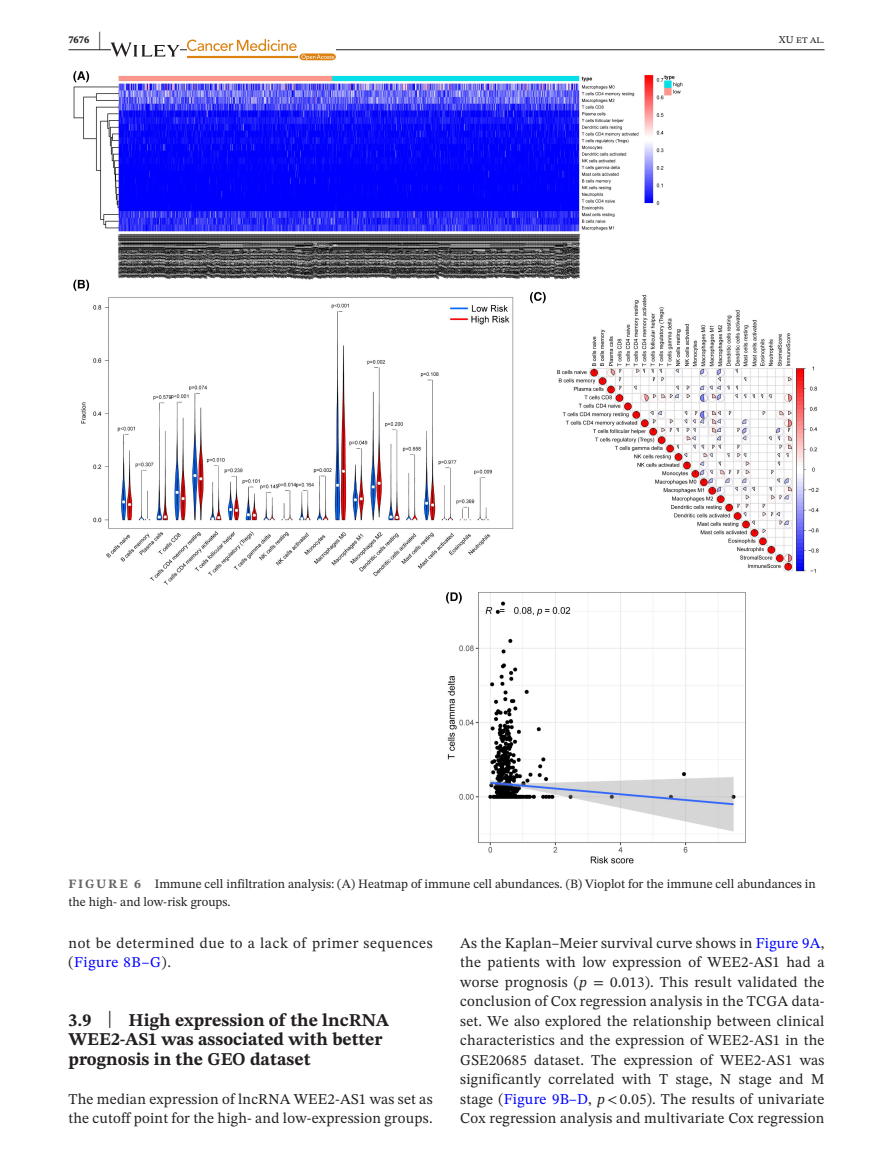
<style>
.page{position:relative;width:893px;height:1174px;background:#fff}
.page>*{position:absolute;margin:0;border:0;box-sizing:border-box;transform-origin:0 0}
.t1{font:700 18px/19.5px "STIX Two Text";color:#231f20}
.t2{font:15px/19.5px "STIX Two Text";letter-spacing:.015em;color:#231f20}
.t3{font:15px/19.5px "STIX Two Text";letter-spacing:.04em;color:#231f20}
.t4{font:12.75px/18px "STIX Two Text";color:#231f20}
.t5{font:10.5px "STIX Two Text";color:#231f20}
.t6{font:700 10.5px "STIX Two Text";color:#231f20}
.s1{font-size:21px}
.s2{font-weight:700;color:#636366}
.s3{color:#00f}
.s4{font-weight:400;font-size:23.7px}
.s5{font-style:italic}
.s6{font-family:"STIX"}
</style>
<div class="page">
<hr style="left:68px;top:49px;width:756px;height:1px;background:#231f20">
<svg style="left:111px;top:43px;width:68px;height:14px"></svg>
<svg style="left:187px;top:39px;width:149px;height:21px"></svg>
<img style="left:73px;top:71px;width:746px;height:793px">
<p class="t6" style="left:68px;top:32px;width:34px">7676 <span class="s1">|</span></p>
<p class="t5" style="left:779px;top:32px;width:47px">XU et al.</p>
<p class="t4" style="left:68px;top:875px;width:749px"><span class="s2">FIGURE 6</span> Immune cell infiltration analysis: (A) Heatmap of immune cell abundances. (B) Vioplot for the immune cell abundances in the high- and low-risk groups.</p>
<p class="t3" style="left:68px;top:933px;width:366px">not be determined due to a lack of primer sequences (<span class="s3">Figure 8B–G</span>).</p>
<p class="t1" style="left:68px;top:1010px;width:322px">3.9 <span class="s4">|</span> High expression of the lncRNA<br>WEE2-AS1 was associated with better prognosis in the GEO dataset</p>
<p class="t2" style="left:68px;top:1089px;width:366px">The median expression of lncRNA WEE2-AS1 was set as the cutoff point for the high- and low-expression groups.</p>
<p class="t2" style="left:460px;top:933px;width:366px;text-align:justify">As the Kaplan–Meier survival curve shows in <span class="s3">Figure 9A</span>, the patients with low expression of WEE2-AS1 had a worse prognosis (<span class="s5">p</span> <span class="s6">=</span> 0.013). This result validated the conclusion of Cox regression analysis in the TCGA data&shy;set. We also explored the relationship between clinical characteristics and the expression of WEE2-AS1 in the GSE20685 dataset. The expression of WEE2-AS1 was significantly correlated with T stage, N stage and M stage (<span class="s3">Figure 9B–D</span>, <span class="s5">p</span><span class="s6">&lt;</span>0.05). The results of univariate Cox regression analysis and multivariate Cox regression</p>
</div>
